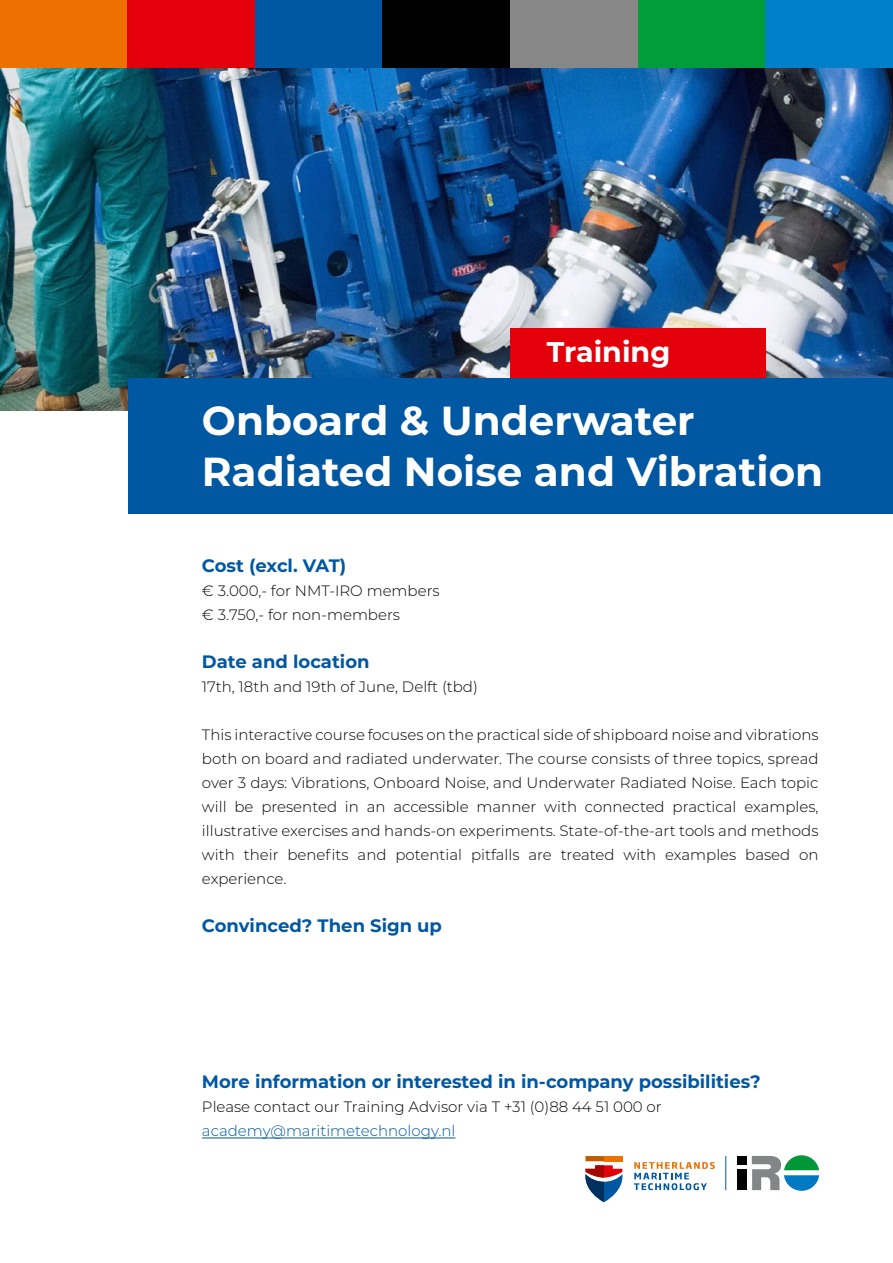
<style>
.page{position:relative;width:893px;height:1263px;background:#fff}
.page>*{position:absolute;margin:0;border:0;box-sizing:border-box;transform-origin:0 0}
.t1{font:700 40.5px/51px "Montserrat";color:#fff}
.t2{font:700 28.5px "Montserrat";color:#fff}
.t3{font:700 18px "Montserrat";color:#0057a2}
.t4{font:300 15px/24px "Montserrat";color:#000}
.t5{font:300 15px "Montserrat";color:#0057a2}
</style>
<div class="page">
<img style="left:0;top:68px;width:893px;height:342px">
<div style="left:737px;top:1156px;width:9px;height:8px;background:#000"></div>
<div style="left:737px;top:1169px;width:9px;height:21px;background:#000"></div>
<hr style="left:725px;top:1156px;width:1px;height:34px;background:#0057a1">
<svg style="left:752px;top:1155px;width:67px;height:36px"></svg>
<svg style="left:634px;top:1162px;width:81px;height:28px"></svg>
<svg style="left:585px;top:1156px;width:37px;height:46px"></svg>
<div style="left:0;top:0;width:128px;height:68px;background:#ee7100"></div>
<div style="left:128px;top:0;width:127px;height:68px;background:#e3000b"></div>
<div style="left:255px;top:0;width:128px;height:68px;background:#0057a2"></div>
<div style="left:383px;top:0;width:127px;height:68px;background:#000"></div>
<div style="left:510px;top:0;width:128px;height:68px;background:#868786"></div>
<div style="left:638px;top:0;width:127px;height:68px;background:#009d3a"></div>
<div style="left:765px;top:0;width:128px;height:68px;background:#0080c8"></div>
<hr style="left:202px;top:1137px;width:253px;height:1px;background:#0057a2">
<div style="left:510px;top:328px;width:255px;height:66px;background:#e3000b"></div>
<div style="left:129px;top:378px;width:764px;height:135px;background:#0057a2"></div>
<h2 class="t2" style="left:547px;top:332px;width:125px">Training</h2>
<h1 class="t1" style="left:202px;top:393px;width:623px">Onboard &amp; Underwater<br>Radiated Noise and Vibration</h1>
<p class="t3" style="left:202px;top:553px;width:146px">Cost (excl. VAT)</p>
<p class="t4" style="left:202px;top:579px;width:239px">€ 3.000,- for NMT-IRO members € 3.750,- for non-members</p>
<p class="t3" style="left:202px;top:649px;width:169px">Date and location</p>
<p class="t4" style="left:202px;top:675px;width:277px">17th, 18th and 19th of June, Delft (tbd)</p>
<p class="t4" style="left:202px;top:723px;width:618px;text-align:justify">This interactive course focuses on the practical side of shipboard noise and vibrations both on board and radiated underwater. The course consists of three topics, spread over 3 days: Vibrations, Onboard Noise, and Underwater Radiated Noise. Each topic will be presented in an accessible manner with connected practical examples, illustrative exercises and hands-on experiments. State-of-the-art tools and methods with their benefits and potential pitfalls are treated with examples based on experience.</p>
<p class="t3" style="left:202px;top:913px;width:242px">Convinced? Then Sign up</p>
<p class="t3" style="left:202px;top:1069px;width:560px">More information or interested in in-company possibilities?</p>
<p class="t4" style="left:202px;top:1095px;width:461px">Please contact our Training Advisor via T +31 (0)88 44 51 000 or</p>
<p class="t5" style="left:202px;top:1121px;width:255px">academy@maritimetechnology.nl</p>
</div>
